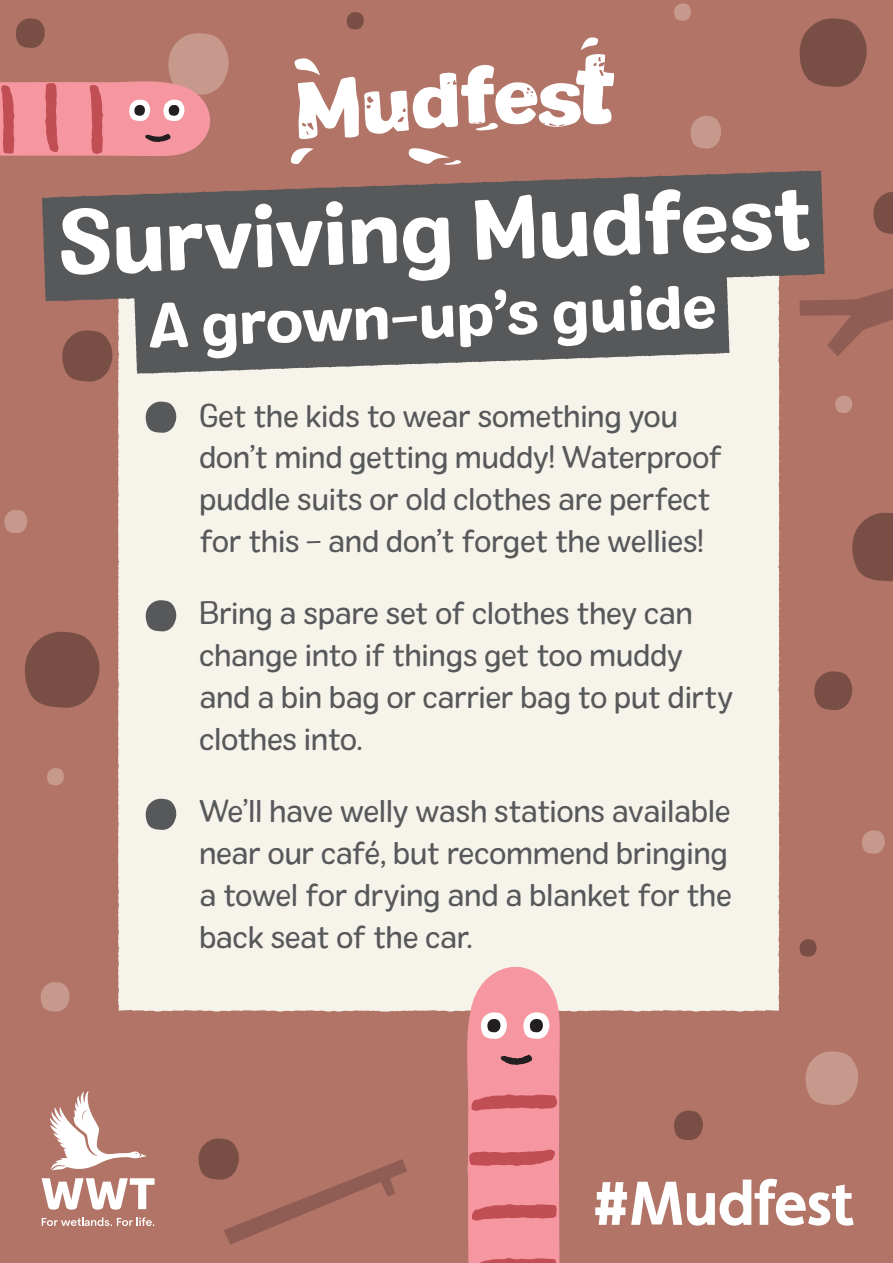
<style>
.page{position:relative;width:893px;height:1263px;background:#b17467}
.page>*{position:absolute;margin:0;border:0;box-sizing:border-box;transform-origin:0 0}
.t1{font:85.05px "Colby St Bld";color:#fff}
.t2{font:700 62.25px "Faricy New";letter-spacing:-.015em;color:#fff}
.t3{font:60px "Colby St Bld";color:#fff}
.t4{font:31.2px/41.8px "Colby St Reg";letter-spacing:-.02em;color:#57585a}
</style>
<div class="page">
<svg style="left:25px;top:632px;width:75px;height:76px"></svg>
<svg style="left:47px;top:768px;width:17px;height:17px"></svg>
<svg style="left:347px;top:12px;width:17px;height:17px"></svg>
<svg style="left:62px;top:330px;width:51px;height:52px"></svg>
<svg style="left:4px;top:510px;width:24px;height:23px"></svg>
<svg style="left:799px;top:939px;width:18px;height:18px"></svg>
<svg style="left:691px;top:116px;width:30px;height:33px"></svg>
<svg style="left:805px;top:1051px;width:54px;height:54px"></svg>
<svg style="left:674px;top:1110px;width:29px;height:30px"></svg>
<svg style="left:40px;top:982px;width:30px;height:29px"></svg>
<svg style="left:873px;top:192px;width:20px;height:42px"></svg>
<svg style="left:799px;top:18px;width:68px;height:69px"></svg>
<svg style="left:814px;top:671px;width:39px;height:39px"></svg>
<svg style="left:852px;top:513px;width:41px;height:68px;background:#81534a"></svg>
<svg style="left:674px;top:3px;width:17px;height:18px"></svg>
<svg style="left:800px;top:288px;width:93px;height:68px"></svg>
<svg style="left:198px;top:1138px;width:209px;height:106px"></svg>
<svg style="left:862px;top:830px;width:23px;height:24px"></svg>
<svg style="left:835px;top:395px;width:17px;height:18px"></svg>
<div style="left:118px;top:301px;width:661px;height:711px;background:#f6f3ea"></div>
<svg style="left:290px;top:37px;width:324px;height:128px"></svg>
<svg style="left:0;top:18px;width:229px;height:138px"></svg>
<svg style="left:42px;top:171px;width:783px;height:130px;background:#655e5d"></svg>
<svg style="left:134px;top:277px;width:595px;height:97px;background:#69696a"></svg>
<svg style="left:146px;top:401px;width:31px;height:32px"></svg>
<svg style="left:146px;top:600px;width:31px;height:31px"></svg>
<svg style="left:146px;top:798px;width:31px;height:32px"></svg>
<svg style="left:464px;top:966px;width:107px;height:297px;background:#e39095"></svg>
<svg style="left:42px;top:1217px;width:112px;height:9px"></svg>
<svg style="left:42px;top:1178px;width:113px;height:31px"></svg>
<svg style="left:50px;top:1091px;width:96px;height:79px"></svg>
<h1 class="t1" style="left:54px;top:189px;width:757px;rotate:-2deg">Surviving Mudfest</h1>
<h3 class="t3" style="left:147px;top:287px;width:571px;rotate:-2deg">A grown-up’s guide</h3>
<p class="t4" style="left:199px;top:394px;width:525px">Get the kids to wear something you don’t mind getting muddy! Waterproof puddle suits or old clothes are perfect for this – and don’t forget the wellies!</p>
<p class="t4" style="left:199px;top:592px;width:536px">Bring a spare set of clothes they can change into if things get too muddy and a bin bag or carrier bag to put dirty clothes into.</p>
<p class="t4" style="left:199px;top:790px;width:535px">We’ll have welly wash stations available near our café, but recommend bringing a towel for drying and a blanket for the back seat of the car.</p>
<h2 class="t2" style="left:591px;top:1165px;width:264px">#Mudfest</h2>
</div>
